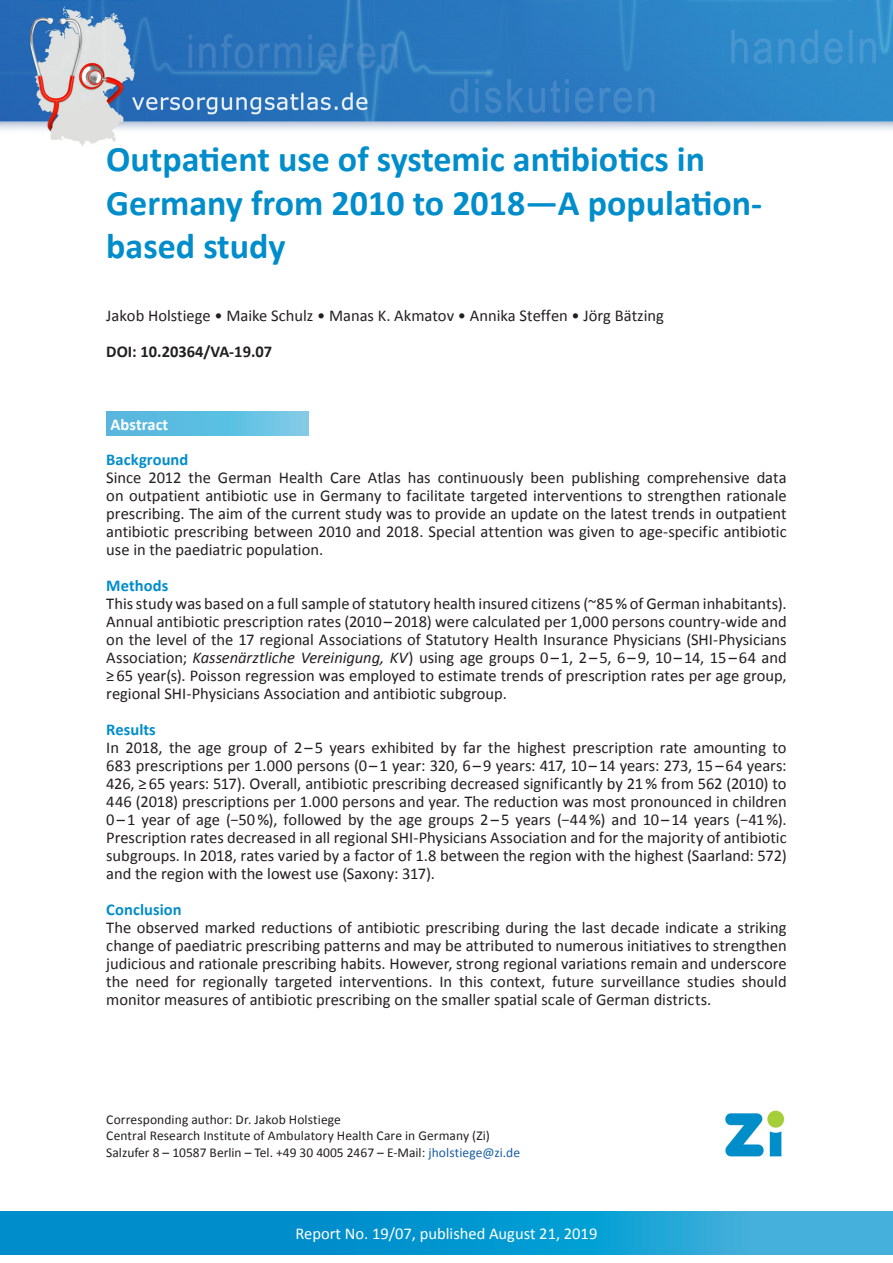
<style>
.page{position:relative;width:893px;height:1263px;background:#fff}
.page>*{position:absolute;margin:0;border:0;box-sizing:border-box;transform-origin:0 0}
.Titel_des_Berichts{font:700 36px/43.2px "Calibri";color:#008dcb}
.Fließtext_en{font:16.5px/18px "Calibri";color:#231f20;text-align:justify}
.Autoren{font:16.5px "Calibri";color:#231f20}
.t1{font:16.5px "Calibri";color:#fff}
.Zwischenüberschrift{font:700 16.5px "Calibri";letter-spacing:.005em;color:#008dcb}
.DOI{font:700 16.5px "Calibri";color:#231f20}
.t2{font:700 16.5px "Calibri";color:#fff}
.Korr__Autor_in{font:13.5px "Calibri";letter-spacing:.005em;color:#231f20}
.s1{font-style:italic}
.s2{color:#175d9e}
</style>
<div class="page">
<img style="left:0;top:0;width:893px;height:146px">
<svg style="left:0;top:1212px;width:893px;height:42px;background:#119ad1"></svg>
<img style="left:726px;top:1111px;width:59px;height:46px">
<svg style="left:106px;top:412px;width:203px;height:24px;background:#62bfe1"></svg>
<p class="Titel_des_Berichts" style="left:106px;top:138px;width:657px">Outpatient use of systemic antibiotics in<br>Germany from 2010 to 2018—A population&shy;based study</p>
<p class="Autoren" style="left:106px;top:305px;width:559px">Jakob Holstiege • Maike Schulz • Manas K. Akmatov • Annika Steffen • Jörg Bätzing</p>
<p class="DOI" style="left:106px;top:341px;width:167px">DOI: 10.20364/VA-19.07</p>
<p class="t2" style="left:111px;top:414px;width:59px">Abstract</p>
<p class="Zwischenüberschrift" style="left:106px;top:449px;width:84px">Background</p>
<p class="Fließtext_en" style="left:106px;top:469px;width:682px">Since 2012 the German Health Care Atlas has continuously been publishing comprehensive data on outpatient antibiotic use in Germany to facilitate targeted interventions to strengthen rationale prescribing. The aim of the current study was to provide an update on the latest trends in outpatient antibiotic prescribing between 2010 and 2018. Special attention was given to age-specific antibiotic use in the paediatric population.</p>
<p class="Zwischenüberschrift" style="left:106px;top:575px;width:64px">Methods</p>
<p class="Fließtext_en" style="left:106px;top:595px;width:682px">This study was based on a full sample of statutory health insured citizens (~85 % of German inhabitants).<br>Annual antibiotic prescription rates (2010 – 2018) were calculated per 1,000 persons country-wide and on the level of the 17 regional Associations of Statutory Health Insurance Physicians (SHI-Physicians Association; <span class="s1">Kassenärztliche Vereinigung, KV</span>) using age groups 0 – 1, 2 – 5, 6 – 9, 10 – 14, 15 – 64 and ≥ 65 year(s). Poisson regression was employed to estimate trends of prescription rates per age group, regional SHI-Physicians Association and antibiotic subgroup.</p>
<p class="Zwischenüberschrift" style="left:106px;top:719px;width:51px">Results</p>
<p class="Fließtext_en" style="left:106px;top:739px;width:682px">In 2018, the age group of 2 – 5 years exhibited by far the highest prescription rate amounting to 683 prescriptions per 1.000 persons (0 – 1 year: 320, 6 – 9 years: 417, 10 – 14 years: 273, 15 – 64 years:<br>426, ≥ 65 years: 517). Overall, antibiotic prescribing decreased significantly by 21 % from 562 (2010) to 446 (2018) prescriptions per 1.000 persons and year. The reduction was most pronounced in children 0 – 1 year of age (−50 %), followed by the age groups 2 – 5 years (−44 %) and 10 – 14 years (−41 %).<br>Prescription rates decreased in all regional SHI-Physicians Association and for the majority of antibiotic subgroups. In 2018, rates varied by a factor of 1.8 between the region with the highest (Saarland: 572) and the region with the lowest use (Saxony: 317).</p>
<p class="Zwischenüberschrift" style="left:106px;top:899px;width:77px">Conclusion</p>
<p class="Fließtext_en" style="left:106px;top:919px;width:682px">The observed marked reductions of antibiotic prescribing during the last decade indicate a striking change of paediatric prescribing patterns and may be attributed to numerous initiatives to strengthen judicious and rationale prescribing habits. However, strong regional variations remain and underscore the need for regionally targeted interventions. In this context, future surveillance studies should monitor measures of antibiotic prescribing on the smaller spatial scale of German districts.</p>
<p class="Korr__Autor_in" style="left:106px;top:1111px;width:236px">Corresponding author: Dr. Jakob Holstiege</p>
<p class="Korr__Autor_in" style="left:106px;top:1127px;width:385px">Central Research Institute of Ambulatory Health Care in Germany (Zi)</p>
<p class="Korr__Autor_in" style="left:106px;top:1143px;width:415px">Salzufer 8 – 10587 Berlin – Tel. +49 30 4005 2467 – E-Mail: <span class="s2">jholstiege@zi.de</span></p>
<p class="t1" style="left:296px;top:1223px;width:303px">Report No. 19/07, published August 21, 2019</p>
</div>
